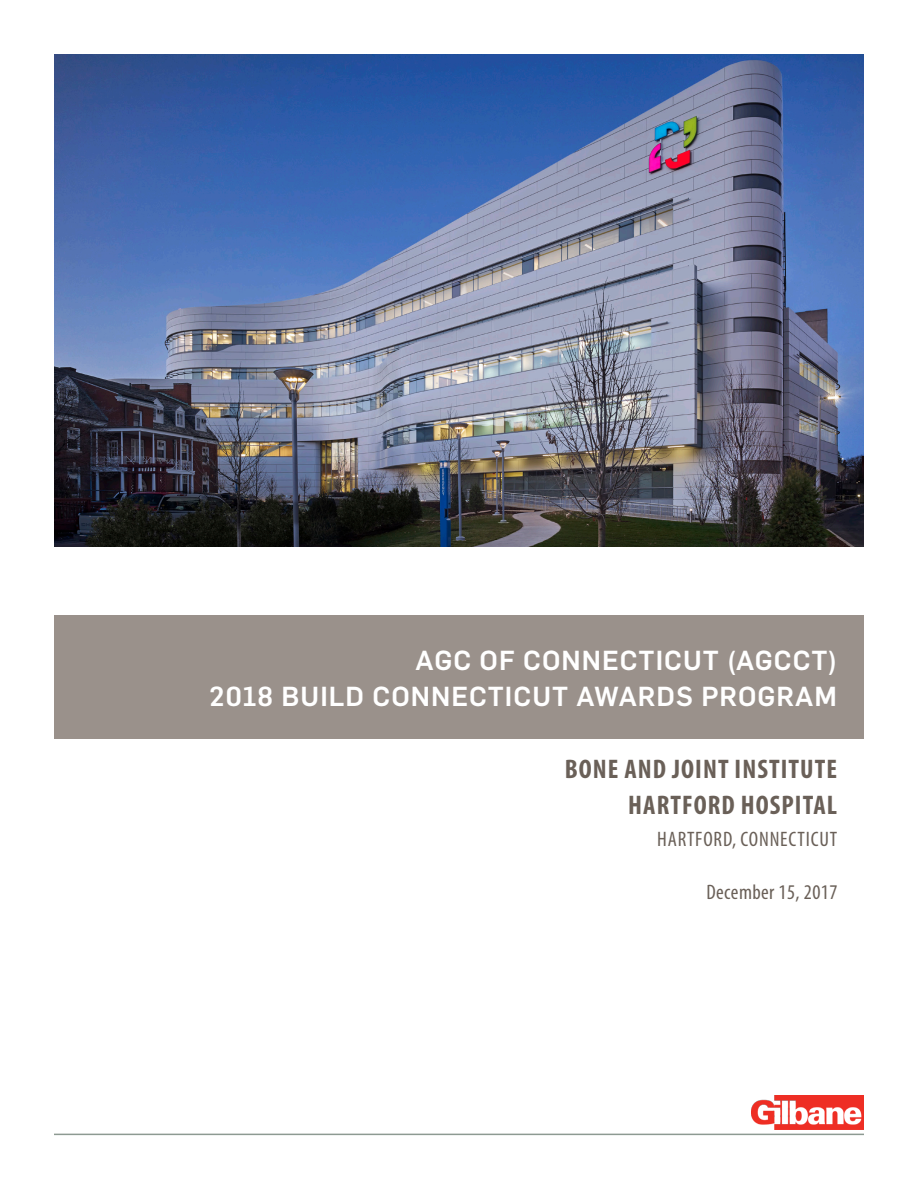
<style>
.page{position:relative;width:918px;height:1188px;background:#fff}
.page>*{position:absolute;margin:0;border:0;box-sizing:border-box;transform-origin:0 0}
.Sec-0__Subtitle{font:500 27px "Flama";letter-spacing:.04em;color:#fff}
.Sec-0__Subtitle-2{font:700 condensed 27px/36px "Myriad Pro";letter-spacing:.04em;color:#6a6058;text-align:right}
.Sec-0__Subtitle-3{font:condensed 21px "Myriad Pro";letter-spacing:.04em;color:#6a6058}
.Sec-0__Subtitle-4{font:condensed 21px "Myriad Pro";letter-spacing:.02em;color:#6a6058}
</style>
<div class="page">
<hr style="left:54px;top:1134px;width:810px;height:1px;background:#8d9a92">
<div style="left:54px;top:616px;width:810px;height:123px;background:#9a918b"></div>
<img style="left:752px;top:1095px;width:112px;height:34px">
<img style="left:54px;top:54px;width:810px;height:492px">
<p class="Sec-0__Subtitle" style="left:416px;top:640px;width:423px">AGC OF CONNECTICUT (AGCCT)</p>
<p class="Sec-0__Subtitle" style="left:209px;top:676px;width:629px">2018 BUILD CONNECTICUT AWARDS PROGRAM</p>
<p class="Sec-0__Subtitle-2" style="left:565px;top:750px;width:274px">BONE AND JOINT INSTITUTE<br>HARTFORD HOSPITAL</p>
<p class="Sec-0__Subtitle-3" style="left:657px;top:826px;width:181px">HARTFORD, CONNECTICUT</p>
<p class="Sec-0__Subtitle-4" style="left:706px;top:879px;width:133px">December 15, 2017</p>
</div>
